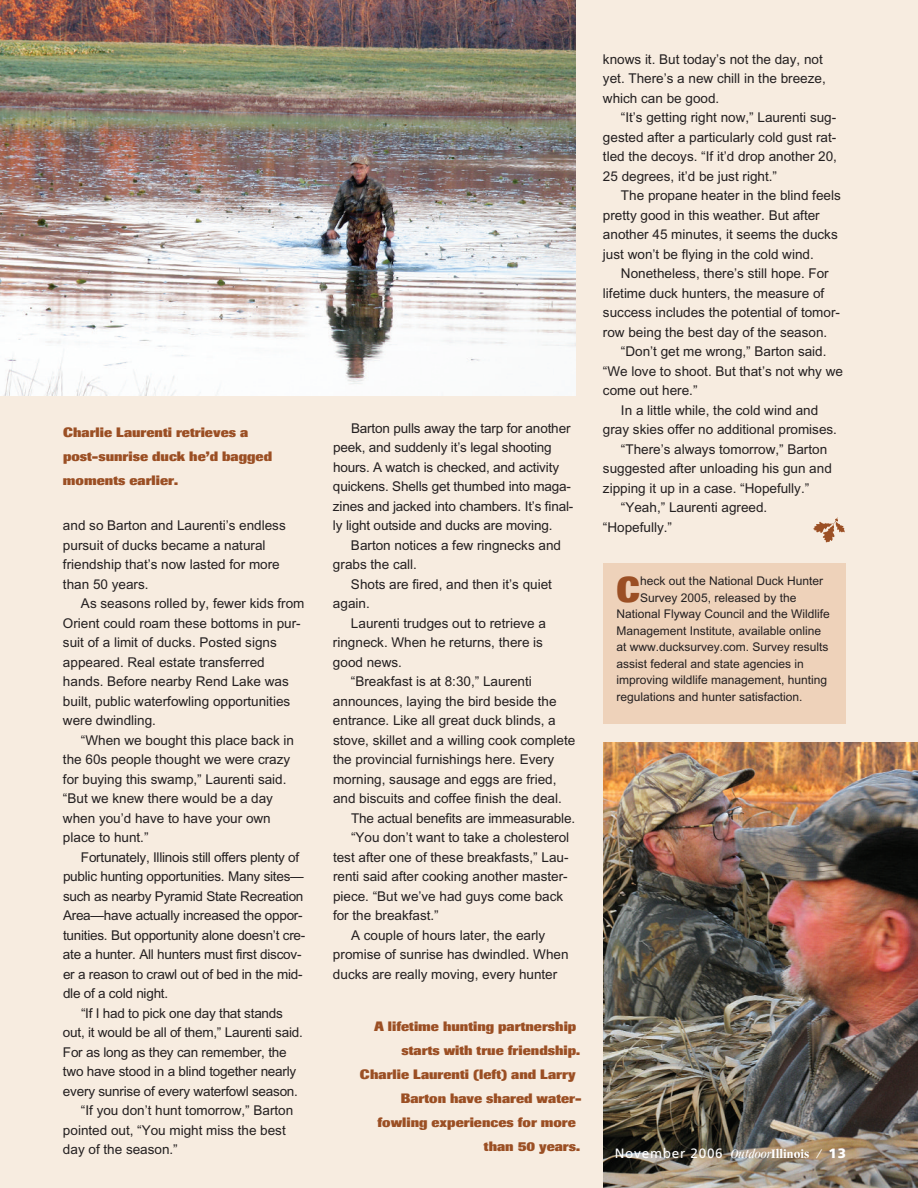
<style>
.page{position:relative;width:918px;height:1188px;background:#f7ece0}
.page>*{position:absolute;margin:0;border:0;box-sizing:border-box;transform-origin:0 0}
.t1{font:800 35.55px "Imago";color:#9b4f24;scale:.9 1}
.t2{font:13.5px/19.5px "Arial";color:#231f20}
.t3{font:800 13.5px/24px "Imago";color:#9b4f24}
.t4{font:13.5px "Frutiger";letter-spacing:.055em;color:#fff}
.t5{font:12px "Arial";color:#231f20}
.s1{font-family:"Garamond";font-style:italic;font-stretch:condensed}
.s2{font-family:"Garamond";font-weight:700;font-stretch:condensed}
.s3{font-weight:900}
</style>
<div class="page">
<img style="left:603px;top:742px;width:315px;height:446px">
<img style="left:813px;top:518px;width:31px;height:25px">
<div style="left:603px;top:563px;width:243px;height:161px;background:#eed2ba"></div>
<img style="left:0;top:0;width:576px;height:396px">
<p class="t3" style="left:63px;top:421px;width:211px">Charlie Laurenti retrieves a post-sunrise duck he’d bagged moments earlier.</p>
<p class="t2" style="left:63px;top:517px;width:224px">and so Barton and Laurenti’s endless pursuit of ducks became a natural friendship that’s now lasted for more than 50 years.</p>
<p class="t2" style="left:63px;top:595px;width:243px;text-indent:18px">As seasons rolled by, fewer kids from Orient could roam these bottoms in pur&shy;suit of a limit of ducks. Posted signs appeared. Real estate transferred hands. Before nearby Rend Lake was built, public waterfowling opportunities were dwindling.</p>
<p class="t2" style="left:63px;top:731px;width:233px;text-indent:18px">“When we bought this place back in the 60s people thought we were crazy for buying this swamp,” Laurenti said. “But we knew there would be a day when you’d have to have your own place to hunt.”</p>
<p class="t2" style="left:81px;top:848px;width:220px">Fortunately, Illinois still offers plenty of</p>
<p class="t2" style="left:63px;top:868px;width:242px">public hunting opportunities. Many sites—</p>
<p class="t2" style="left:63px;top:887px;width:242px">such as nearby Pyramid State Recreation</p>
<p class="t2" style="left:63px;top:907px;width:241px">Area—have actually increased the oppor-</p>
<p class="t2" style="left:63px;top:926px;width:244px">tunities. But opportunity alone doesn’t cre-</p>
<p class="t2" style="left:63px;top:946px;width:240px">ate a hunter. All hunters must first discov-</p>
<p class="t2" style="left:63px;top:965px;width:241px">er a reason to crawl out of bed in the mid-</p>
<p class="t2" style="left:63px;top:985px;width:107px">dle of a cold night.</p>
<p class="t2" style="left:81px;top:1004px;width:203px">“If I had to pick one day that stands</p>
<p class="t2" style="left:63px;top:1024px;width:241px">out, it would be all of them,” Laurenti said.</p>
<p class="t2" style="left:63px;top:1043px;width:225px">For as long as they can remember, the</p>
<p class="t2" style="left:63px;top:1063px;width:235px">two have stood in a blind together nearly</p>
<p class="t2" style="left:63px;top:1082px;width:236px">every sunrise of every waterfowl season.</p>
<p class="t2" style="left:81px;top:1102px;width:214px">“If you don’t hunt tomorrow,” Barton</p>
<p class="t2" style="left:63px;top:1121px;width:224px">pointed out, “You might miss the best</p>
<p class="t2" style="left:63px;top:1141px;width:116px">day of the season.”</p>
<p class="t2" style="left:333px;top:419px;width:242px;text-indent:18px">Barton pulls away the tarp for another peek, and suddenly it’s legal shooting hours. A watch is checked, and activity quickens. Shells get thumbed into maga&shy;zines and jacked into chambers. It’s final&shy;ly light outside and ducks are moving.</p>
<p class="t2" style="left:333px;top:536px;width:230px;text-indent:18px">Barton notices a few ringnecks and grabs the call.</p>
<p class="t2" style="left:333px;top:575px;width:221px;text-indent:18px">Shots are fired, and then it’s quiet again.</p>
<p class="t2" style="left:333px;top:614px;width:215px;text-indent:18px">Laurenti trudges out to retrieve a ringneck. When he returns, there is good news.</p>
<p class="t2" style="left:351px;top:673px;width:182px">“Breakfast is at 8:30,” Laurenti</p>
<p class="t2" style="left:333px;top:692px;width:225px">announces, laying the bird beside the</p>
<p class="t2" style="left:333px;top:712px;width:224px">entrance. Like all great duck blinds, a</p>
<p class="t2" style="left:333px;top:731px;width:244px">stove, skillet and a willing cook complete</p>
<p class="t2" style="left:333px;top:751px;width:223px">the provincial furnishings here. Every</p>
<p class="t2" style="left:333px;top:770px;width:225px">morning, sausage and eggs are fried,</p>
<p class="t2" style="left:333px;top:790px;width:230px">and biscuits and coffee finish the deal.</p>
<p class="t2" style="left:351px;top:809px;width:226px">The actual benefits are immeasurable.</p>
<p class="t2" style="left:351px;top:829px;width:220px">“You don’t want to take a cholesterol</p>
<p class="t2" style="left:333px;top:848px;width:237px">test after one of these breakfasts,” Lau-</p>
<p class="t2" style="left:333px;top:868px;width:236px">renti said after cooking another master-</p>
<p class="t2" style="left:333px;top:887px;width:232px">piece. “But we’ve had guys come back</p>
<p class="t2" style="left:333px;top:907px;width:107px">for the breakfast.”</p>
<p class="t2" style="left:351px;top:926px;width:196px">A couple of hours later, the early</p>
<p class="t2" style="left:333px;top:946px;width:237px">promise of sunrise has dwindled. When</p>
<p class="t2" style="left:333px;top:965px;width:226px">ducks are really moving, every hunter</p>
<p class="t3" style="left:374px;top:1015px;width:204px">A lifetime hunting partnership</p>
<p class="t3" style="left:402px;top:1039px;width:180px">starts with true friendship.</p>
<p class="t3" style="left:360px;top:1063px;width:217px">Charlie Laurenti (left) and Larry</p>
<p class="t3" style="left:401px;top:1087px;width:182px">Barton have shared water-</p>
<p class="t3" style="left:377px;top:1111px;width:200px">fowling experiences for more</p>
<p class="t3" style="left:484px;top:1135px;width:98px">than 50 years.</p>
<p class="t2" style="left:603px;top:50px;width:224px">knows it. But today’s not the day, not yet. There’s a new chill in the breeze, which can be good.</p>
<p class="t2" style="left:603px;top:109px;width:236px;text-align:justify;text-indent:18px">“It’s getting right now,” Laurenti sug&shy;gested after a particularly cold gust rat&shy;tled the decoys. “If it’d drop another 20, 25 degrees, it’d be just right.”</p>
<p class="t2" style="left:603px;top:187px;width:239px;text-indent:18px">The propane heater in the blind feels pretty good in this weather. But after another 45 minutes, it seems the ducks just won’t be flying in the cold wind.</p>
<p class="t2" style="left:621px;top:265px;width:209px">Nonetheless, there’s still hope. For</p>
<p class="t2" style="left:603px;top:284px;width:223px">lifetime duck hunters, the measure of</p>
<p class="t2" style="left:603px;top:304px;width:239px">success includes the potential of tomor-</p>
<p class="t2" style="left:603px;top:323px;width:226px">row being the best day of the season.</p>
<p class="t2" style="left:621px;top:343px;width:207px">“Don’t get me wrong,” Barton said.</p>
<p class="t2" style="left:603px;top:362px;width:242px">“We love to shoot. But that’s not why we</p>
<p class="t2" style="left:603px;top:382px;width:96px">come out here.”</p>
<p class="t2" style="left:621px;top:401px;width:199px">In a little while, the cold wind and</p>
<p class="t2" style="left:603px;top:421px;width:236px">gray skies offer no additional promises.</p>
<p class="t2" style="left:621px;top:440px;width:208px">“There’s always tomorrow,” Barton</p>
<p class="t2" style="left:603px;top:460px;width:230px">suggested after unloading his gun and</p>
<p class="t2" style="left:603px;top:479px;width:208px">zipping it up in a case. “Hopefully.”</p>
<p class="t2" style="left:621px;top:499px;width:148px">“Yeah,” Laurenti agreed.</p>
<p class="t2" style="left:603px;top:518px;width:71px">“Hopefully.”</p>
<h1 class="t1" style="left:616px;top:577px;width:28px">C</h1>
<p class="t5" style="left:640px;top:577px;width:184px">heck out the National Duck Hunter</p>
<p class="t5" style="left:640px;top:593px;width:158px">Survey 2005, released by the</p>
<p class="t5" style="left:617px;top:610px;width:215px">National Flyway Council and the Wildlife</p>
<p class="t5" style="left:617px;top:626px;width:206px">Management Institute, available online</p>
<p class="t5" style="left:616px;top:643px;width:214px">at www.ducksurvey.com. Survey results</p>
<p class="t5" style="left:616px;top:659px;width:189px">assist federal and state agencies in</p>
<p class="t5" style="left:616px;top:676px;width:212px">improving wildlife management, hunting</p>
<p class="t5" style="left:616px;top:692px;width:188px">regulations and hunter satisfaction.</p>
<p class="t4" style="left:615px;top:1148px;width:233px">November 2006 <span class="s1">Outdoor</span><span class="s2">Illinois</span> <span class="s1">/</span> <span class="s3">13</span></p>
</div>
